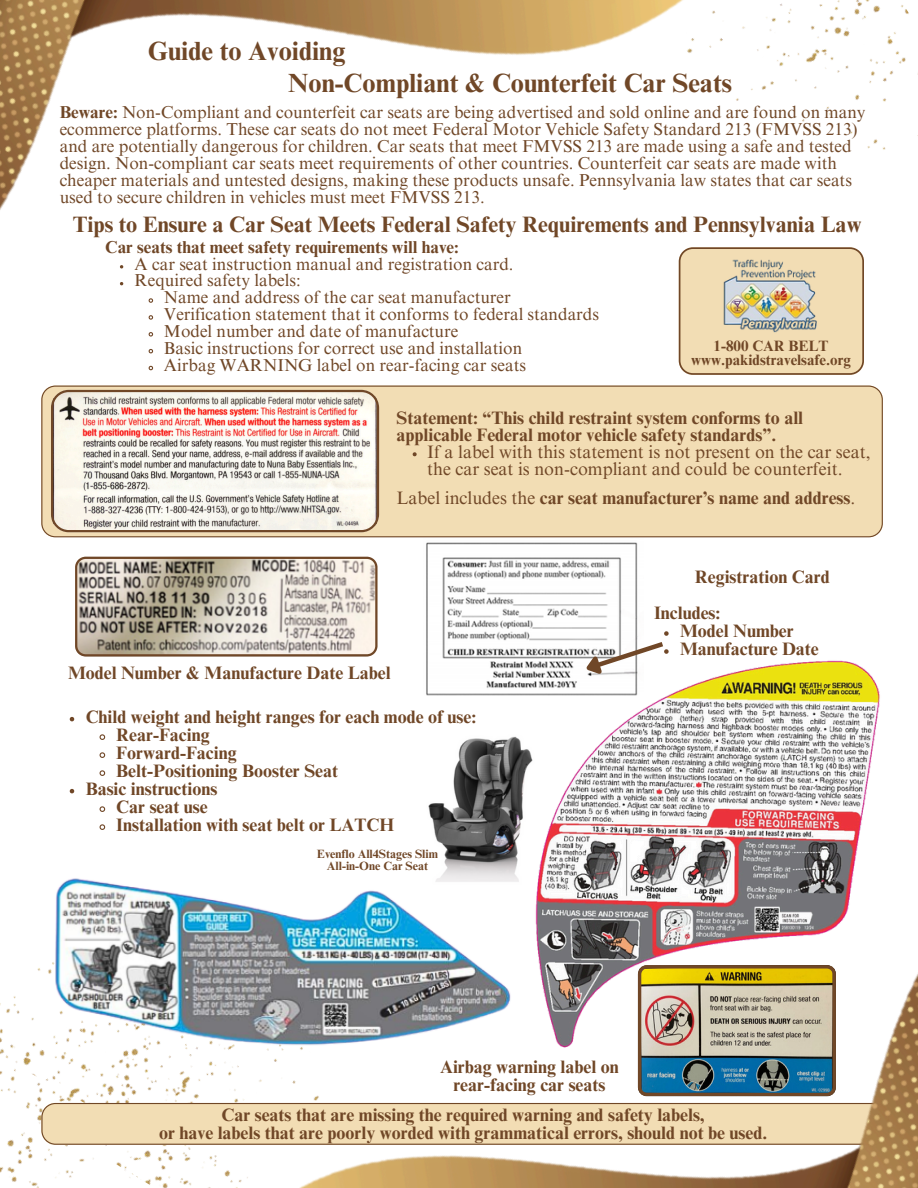
<style>
.page{position:relative;width:918px;height:1188px;background:#fff}
.page>*{position:absolute;margin:0;border:0;box-sizing:border-box;transform-origin:0 0}
.t1{font:700 26.4px/31.5px "Times NRMT Pro";color:#704727}
.t2{font:700 22.2px "Times NRMT Pro";color:#704727}
.t3{font:700 18px/18px "Times NRMT Pro";color:#704727;text-align:center}
.t4{font:18px/17px "Times NRMT Pro";color:#704727}
.t5{font:17.25px/16.8px "Times NRMT Pro";color:#704727}
.t6{font:700 17.25px "Times NRMT Pro";color:#704727}
.t7{font:700 15px/14.7px "Times NRMT Pro";color:#704727;text-align:center}
.t8{font:700 12px/12px "Times NRMT Pro";color:#704727;text-align:center}
.s1{font-weight:700}
.s2{font-weight:400}
</style>
<div class="page">
<img style="left:0;top:0;width:723px;height:386px">
<img style="left:0;top:968px;width:175px;height:220px">
<svg style="left:41px;top:1103px;width:134px;height:42px;background:#ead4ac"></svg>
<img style="left:175px;top:537px;width:743px;height:651px">
<img style="left:650px;top:0;width:268px;height:221px">
<svg style="left:56px;top:380px;width:11px;height:6px"></svg>
<img style="left:424px;top:538px;width:219px;height:158px">
<div style="left:41px;top:386px;width:842px;height:151px;background:#f2ddb4"></div>
<svg style="left:51px;top:390px;width:328px;height:142px"></svg>
<svg style="left:75px;top:557px;width:303px;height:99px;background:#b7aea2"></svg>
<img style="left:423px;top:729px;width:106px;height:160px">
<img style="left:49px;top:873px;width:465px;height:178px">
<img style="left:529px;top:656px;width:354px;height:396px">
<img style="left:638px;top:965px;width:198px;height:131px">
<svg style="left:577px;top:631px;width:92px;height:52px"></svg>
<svg style="left:679px;top:247px;width:185px;height:127px;background:#ead5ac"></svg>
<img style="left:717px;top:258px;width:108px;height:77px">
<svg style="left:413px;top:452px;width:4px;height:4px"></svg>
<svg style="left:148px;top:297px;width:6px;height:7px"></svg>
<svg style="left:148px;top:314px;width:6px;height:7px"></svg>
<svg style="left:148px;top:331px;width:6px;height:6px"></svg>
<svg style="left:148px;top:348px;width:6px;height:6px"></svg>
<svg style="left:148px;top:365px;width:6px;height:6px"></svg>
<svg style="left:70px;top:717px;width:4px;height:4px"></svg>
<svg style="left:99px;top:734px;width:7px;height:6px"></svg>
<svg style="left:99px;top:752px;width:7px;height:6px"></svg>
<svg style="left:99px;top:770px;width:7px;height:6px"></svg>
<svg style="left:70px;top:789px;width:4px;height:4px"></svg>
<svg style="left:99px;top:806px;width:7px;height:6px"></svg>
<svg style="left:99px;top:824px;width:7px;height:6px"></svg>
<p class="t1" style="left:288px;top:39px;width:445px;text-indent:-140px">Guide to Avoiding<br>Non-Compliant &amp; Counterfeit Car Seats</p>
<h3 class="t5" style="left:60px;top:106px;width:807px"><span class="s1">Beware:</span> Non-Compliant and counterfeit car seats are being advertised and sold online and are found on many ecommerce platforms. These car seats do not meet Federal Motor Vehicle Safety Standard 213 (FMVSS 213) and are potentially dangerous for children. Car seats that meet FMVSS 213 are made using a safe and tested design. Non-compliant car seats meet requirements of other countries. Counterfeit car seats are made with cheaper materials and untested designs, making these products unsafe. Pennsylvania law states that car seats used to secure children in vehicles must meet FMVSS 213.</h3>
<p class="t2" style="left:73px;top:216px;width:790px">Tips to Ensure a Car Seat Meets Federal Safety Requirements and Pennsylvania Law</p>
<p class="t6" style="left:105px;top:240px;width:355px">Car seats that meet safety requirements will have:</p>
<h5 class="t5" style="left:135px;top:257px;width:380px">A car seat instruction manual and registration card.</h5>
<p class="t5" style="left:135px;top:274px;width:168px">Required safety labels:</p>
<h3 class="t5" style="left:164px;top:291px;width:348px">Name and address of the car seat manufacturer</h3>
<p class="t5" style="left:164px;top:308px;width:437px">Verification statement that it conforms to federal standards</p>
<h4 class="t5" style="left:164px;top:325px;width:296px">Model number and date of manufacture</h4>
<p class="t5" style="left:164px;top:342px;width:360px">Basic instructions for correct use and installation</p>
<p class="t5" style="left:164px;top:359px;width:364px">Airbag WARNING label on rear-facing car seats</p>
<h3 class="t7" style="left:691px;top:340px;width:161px">1-800 CAR BELT www.pakidstravelsafe.org</h3>
<h1 class="t3" style="left:397px;top:412px;width:408px;line-height:17px;text-align:left">Statement: “This child restraint system conforms to all applicable Federal motor vehicle safety standards”.</h1>
<h4 class="t4" style="left:427px;top:446px;width:445px">If a label with this statement is not present on the car seat, the car seat is non-compliant and could be counterfeit.</h4>
<h2 class="t3" style="left:397px;top:491px;width:460px"><span class="s2">Label includes the</span> car seat manufacturer’s name and address<span class="s2">.</span></h2>
<p class="t3" style="left:68px;top:666px;width:324px">Model Number &amp; Manufacture Date Label</p>
<h3 class="t3" style="left:86px;top:710px;width:392px">Child weight and height ranges for each mode of use:</h3>
<h3 class="t3" style="left:116px;top:728px;width:95px">Rear-Facing</h3>
<p class="t3" style="left:116px;top:746px;width:122px">Forward-Facing</p>
<p class="t3" style="left:116px;top:764px;width:223px">Belt-Positioning Booster Seat</p>
<p class="t3" style="left:86px;top:782px;width:133px">Basic instructions</p>
<p class="t3" style="left:116px;top:800px;width:93px">Car seat use</p>
<p class="t3" style="left:116px;top:818px;width:280px">Installation with seat belt or LATCH</p>
<h3 class="t8" style="left:317px;top:849px;width:123px">Evenflo All4Stages Slim<br>All-in-One Car Seat</h3>
<p class="t3" style="left:695px;top:570px;width:136px">Registration Card</p>
<p class="t3" style="left:654px;top:606px;width:68px">Includes:</p>
<p class="t3" style="left:680px;top:624px;width:115px">Model Number</p>
<p class="t3" style="left:680px;top:642px;width:140px">Manufacture Date</p>
<p class="t3" style="left:440px;top:1060px;width:180px">Airbag warning label on rear-facing car seats</p>
<p class="t3" style="left:159px;top:1108px;width:610px">Car seats that are missing the required warning and safety labels,<br>or have labels that are poorly worded with grammatical errors, should not be used.</p>
</div>
